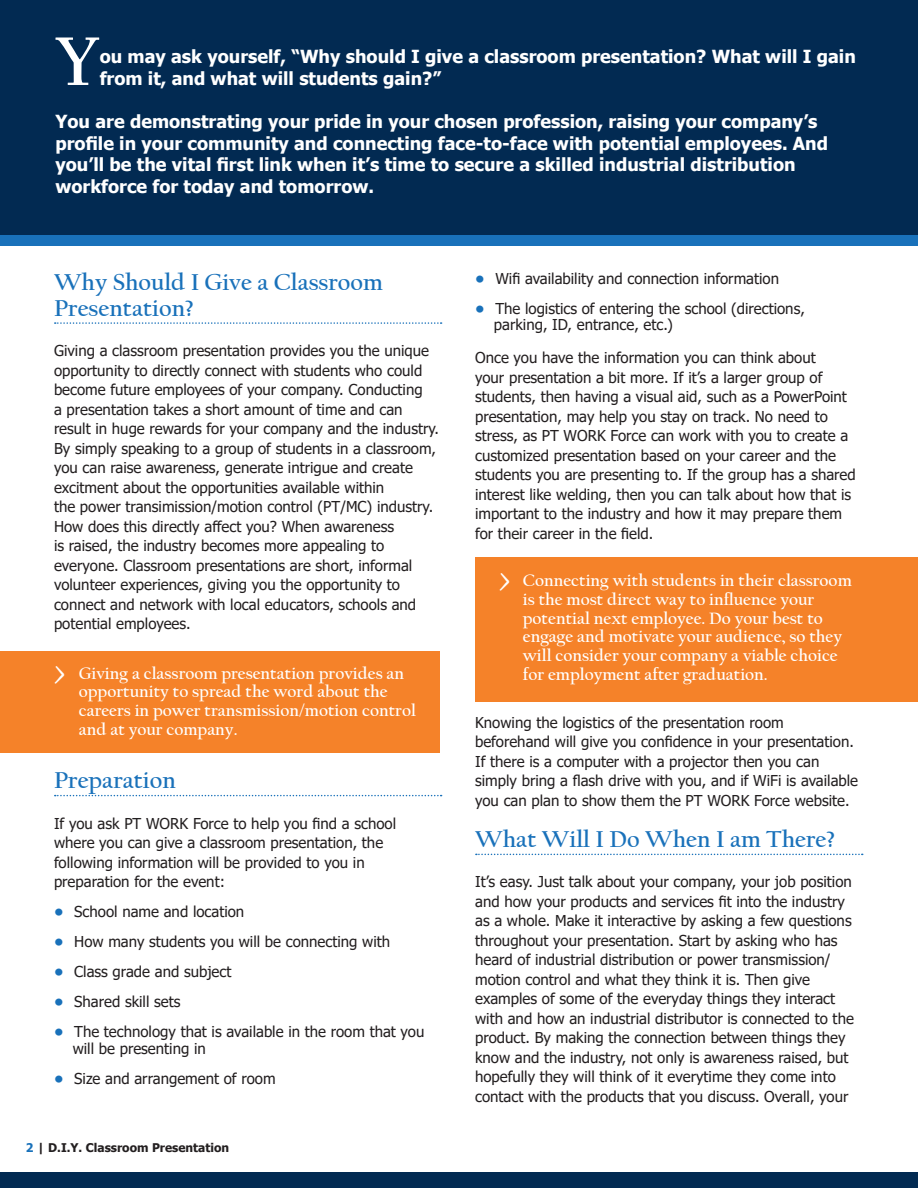
<style>
.page{position:relative;width:918px;height:1188px;background:#fff}
.page>*{position:absolute;margin:0;border:0;box-sizing:border-box;transform-origin:0 0}
.t1{font:700 71.7px "Californian FB";color:#fff}
.t2{font:italic 42px "Californian FB";color:#fff}
.t3{font:700 24px/25.5px "Californian FB";color:#1971ba}
.t4{font:700 18px/21.6px "Tahoma";color:#fff}
.t5{font:700 17.25px/18.8px "Californian FB";color:#fff}
.t6{font:15px/19.5px "Tahoma";color:#231f20}
.t7{font:700 12px "Tahoma";color:#231f20}
.s1{font-weight:700;color:#1971ba}
.s2{color:#1971ba}
</style>
<div class="page">
<div style="left:0;top:0;width:918px;height:241px;background:#022a52"></div>
<div style="left:0;top:236px;width:918px;height:10px;background:#1971ba"></div>
<svg style="left:55px;top:322px;width:387px;height:2px"></svg>
<svg style="left:55px;top:795px;width:387px;height:1px"></svg>
<svg style="left:476px;top:854px;width:387px;height:1px"></svg>
<div style="left:0;top:651px;width:440px;height:101px;background:#f58229"></div>
<div style="left:475px;top:557px;width:443px;height:145px;background:#f58229"></div>
<div style="left:0;top:1172px;width:918px;height:16px;background:#022a52"></div>
<p class="t1" style="left:55px;top:21px;width:46px">Y</p>
<p class="t4" style="left:100px;top:47px;width:758px">ou may ask yourself, “Why should I give a classroom presentation? What will I gain from it, and what will students gain?”</p>
<p class="t4" style="left:56px;top:112px;width:774px">You are demonstrating your pride in your chosen profession, raising your company’s profile in your community and connecting face-to-face with potential employees. And you’ll be the vital first link when it’s time to secure a skilled industrial distribution workforce for today and tomorrow.</p>
<p class="t3" style="left:54px;top:270px;width:330px">Why Should I Give a Classroom<br>Presentation?</p>
<p class="t6" style="left:54px;top:342px;width:387px">Giving a classroom presentation provides you the unique opportunity to directly connect with students who could become future employees of your company. Conducting<br>a presentation takes a short amount of time and can result in huge rewards for your company and the industry.<br>By simply speaking to a group of students in a classroom, you can raise awareness, generate intrigue and create excitment about the opportunities available within<br>the power transimission/motion control (PT/MC) industry.<br>How does this directly affect you? When awareness<br>is raised, the industry becomes more appealing to everyone. Classroom presentations are short, informal volunteer experiences, giving you the opportunity to connect and network with local educators, schools and potential employees.</p>
<p class="t2" style="left:54px;top:649px;width:14px">&gt;</p>
<p class="t5" style="left:79px;top:664px;width:339px">Giving a classroom presentation provides an opportunity to spread the word about the careers in power transmission/motion control and at your company.</p>
<p class="t3" style="left:54px;top:768px;width:123px">Preparation</p>
<p class="t6" style="left:54px;top:814px;width:344px">If you ask PT WORK Force to help you find a school where you can give a classroom presentation, the following information will be provided to you in preparation for the event:</p>
<p class="t6" style="left:54px;top:903px;width:192px"><span class="s1">•</span> School name and location</p>
<p class="t6" style="left:54px;top:933px;width:338px"><span class="s1">•</span> How many students you will be connecting with</p>
<p class="t6" style="left:54px;top:963px;width:179px"><span class="s1">•</span> Class grade and subject</p>
<p class="t6" style="left:54px;top:993px;width:128px"><span class="s1">•</span> Shared skill sets</p>
<p class="t6" style="left:73px;top:1024px;width:353px;line-height:16.5px;text-indent:-19px"><span class="s1">•</span> The technology that is available in the room that you will be presenting in</p>
<p class="t6" style="left:54px;top:1069px;width:223px"><span class="s1">•</span> Size and arrangement of room</p>
<p class="t7" style="left:26px;top:1140px;width:205px"><span class="s2">2</span> | D.I.Y. Classroom Presentation</p>
<p class="t6" style="left:475px;top:269px;width:305px"><span class="s1">•</span> Wifi availability and connection information</p>
<p class="t6" style="left:494px;top:301px;width:313px;line-height:16.5px;text-indent:-19px"><span class="s1">•</span> The logistics of entering the school (directions, parking, ID, entrance, etc.)</p>
<p class="t6" style="left:475px;top:349px;width:382px">Once you have the information you can think about<br>your presentation a bit more. If it’s a larger group of students, then having a visual aid, such as a PowerPoint presentation, may help you stay on track. No need to stress, as PT WORK Force can work with you to create a customized presentation based on your career and the students you are presenting to. If the group has a shared interest like welding, then you can talk about how that is important to the industry and how it may prepare them for their career in the field.</p>
<p class="t2" style="left:499px;top:557px;width:14px">&gt;</p>
<p class="t5" style="left:523px;top:571px;width:330px">Connecting with students in their classroom is the most direct way to influence your potential next employee. Do your best to engage and motivate your audience, so they will consider your company a viable choice for employment after graduation.</p>
<p class="t6" style="left:475px;top:713px;width:385px">Knowing the logistics of the presentation room beforehand will give you confidence in your presentation.<br>If there is a computer with a projector then you can simply bring a flash drive with you, and if WiFi is available you can plan to show them the PT WORK Force website.</p>
<p class="t3" style="left:475px;top:827px;width:361px">What Will I Do When I am There?</p>
<p class="t6" style="left:475px;top:873px;width:380px">It’s easy. Just talk about your company, your job position and how your products and services fit into the industry as a whole. Make it interactive by asking a few questions throughout your presentation. Start by asking who has heard of industrial distribution or power transmission/ motion control and what they think it is. Then give examples of some of the everyday things they interact with and how an industrial distributor is connected to the product. By making the connection between things they know and the industry, not only is awareness raised, but hopefully they will think of it everytime they come into contact with the products that you discuss. Overall, your</p>
</div>
